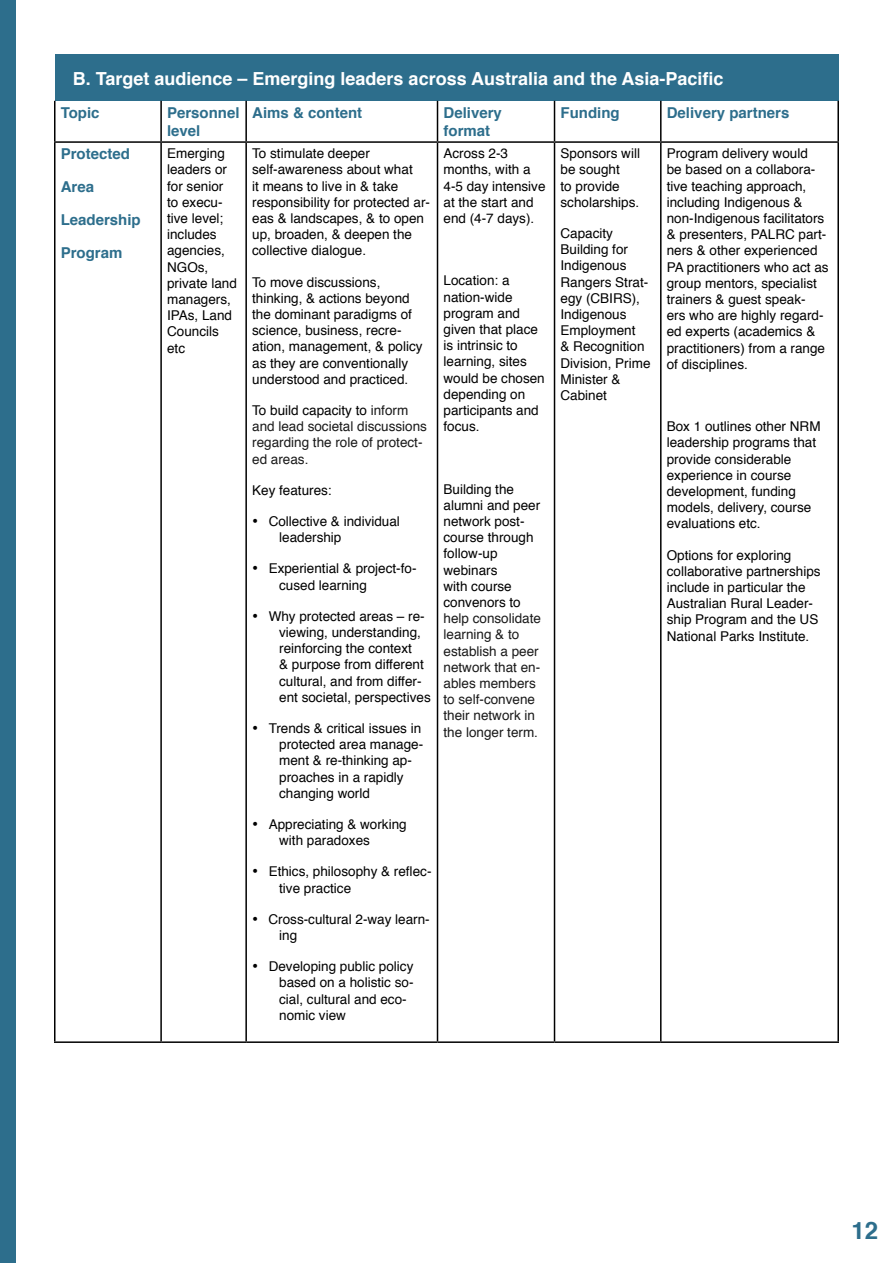
<style>
.page{position:relative;width:893px;height:1263px;background:#fff}
.page>*{position:absolute;margin:0;border:0;box-sizing:border-box;transform-origin:0 0}
.t1{font:700 24px "Helvetica";color:#2d6e8c}
.t2{font:700 18px "Helvetica";color:#fff}
.t3{font:700 15px/18px "Helvetica";color:#2d6e8c}
.t4{font:13.5px/16.2px "Helvetica";color:#000}
.t5{font:13.5px/16.2px "Helvetica";color:#1a1a1a}
.s1{color:#000}
</style>
<div class="page">
<div style="left:55px;top:54px;width:783px;height:47px;background:#2d6e8c"></div>
<hr style="left:54px;top:101px;width:2px;height:40px;background:#000">
<hr style="left:160px;top:101px;width:2px;height:40px;background:#000">
<hr style="left:245px;top:101px;width:2px;height:40px;background:#000">
<hr style="left:437px;top:101px;width:1px;height:40px;background:#000">
<hr style="left:554px;top:101px;width:1px;height:40px;background:#000">
<hr style="left:660px;top:101px;width:2px;height:40px;background:#000">
<hr style="left:837px;top:101px;width:2px;height:40px;background:#000">
<hr style="left:54px;top:141px;width:107px;height:2px;background:#000">
<hr style="left:54px;top:143px;width:2px;height:898px;background:#000">
<hr style="left:161px;top:141px;width:85px;height:2px;background:#000">
<hr style="left:160px;top:143px;width:2px;height:898px;background:#000">
<hr style="left:246px;top:141px;width:191px;height:2px;background:#000">
<hr style="left:245px;top:143px;width:2px;height:898px;background:#000">
<hr style="left:437px;top:141px;width:117px;height:2px;background:#000">
<hr style="left:437px;top:143px;width:1px;height:898px;background:#000">
<hr style="left:554px;top:141px;width:107px;height:2px;background:#000">
<hr style="left:554px;top:143px;width:1px;height:898px;background:#000">
<hr style="left:661px;top:141px;width:178px;height:2px;background:#000">
<hr style="left:660px;top:143px;width:2px;height:898px;background:#000">
<hr style="left:837px;top:143px;width:2px;height:898px;background:#000">
<hr style="left:54px;top:1041px;width:107px;height:2px;background:#000">
<hr style="left:161px;top:1041px;width:85px;height:2px;background:#000">
<hr style="left:246px;top:1041px;width:191px;height:2px;background:#000">
<hr style="left:437px;top:1041px;width:117px;height:2px;background:#000">
<hr style="left:554px;top:1041px;width:107px;height:2px;background:#000">
<hr style="left:661px;top:1041px;width:178px;height:2px;background:#000">
<div style="left:0;top:0;width:16px;height:1263px;background:#2d6e8c"></div>
<h2 class="t2" style="left:73px;top:64px;width:652px">B. Target audience – Emerging leaders across Australia and the Asia-Pacific</h2>
<p class="t3" style="left:61px;top:104px;width:40px">Topic</p>
<p class="t3" style="left:167px;top:104px;width:74px">Personnel level</p>
<p class="t3" style="left:252px;top:104px;width:112px">Aims &amp; content</p>
<p class="t3" style="left:443px;top:104px;width:60px">Delivery format</p>
<p class="t3" style="left:560px;top:104px;width:61px">Funding</p>
<p class="t3" style="left:667px;top:104px;width:124px">Delivery partners</p>
<p class="t3" style="left:61px;top:145px;width:71px">Protected</p>
<p class="t3" style="left:61px;top:178px;width:35px">Area</p>
<p class="t3" style="left:61px;top:211px;width:82px">Leadership</p>
<p class="t3" style="left:61px;top:244px;width:63px">Program</p>
<p class="t4" style="left:560px;top:146px;width:81px">Sponsors will be sought<br>to provide scholarships.</p>
<p class="t4" style="left:560px;top:226px;width:92px">Capacity<br>Building for<br>Indigenous<br>Rangers Strat&shy;egy (CBIRS),<br>Indigenous<br>Employment<br>&amp; Recognition<br>Division, Prime<br>Minister &amp;<br>Cabinet</p>
<p class="t4" style="left:667px;top:146px;width:163px">Program delivery would<br>be based on a collabora&shy;tive teaching approach, including Indigenous &amp; non-Indigenous facilitators &amp; presenters, PALRC part&shy;ners &amp; other experienced<br>PA practitioners who act as group mentors, specialist trainers &amp; guest speak-<br>ers who are highly regard&shy;ed experts (academics &amp; practitioners) from a range of disciplines.</p>
<p class="t4" style="left:167px;top:146px;width:71px">Emerging leaders or for senior to execu&shy;tive level; includes agencies,<br>NGOs, private land managers,<br>IPAs, Land<br>Councils etc</p>
<p class="t4" style="left:252px;top:146px;width:179px">To stimulate deeper self-awareness about what<br>it means to live in &amp; take responsibility for protected ar&shy;eas &amp; landscapes, &amp; to open up, broaden, &amp; deepen the collective dialogue.</p>
<p class="t4" style="left:443px;top:146px;width:104px">Across 2-3 months, with a<br>4-5 day intensive at the start and end (4-7 days).</p>
<p class="t4" style="left:443px;top:273px;width:103px">Location: a nation-wide program and given that place is intrinsic to learning, sites would be chosen depending on participants and focus.</p>
<p class="t4" style="left:252px;top:274px;width:172px">To move discussions, thinking, &amp; actions beyond the dominant paradigms of science, business, recre&shy;ation, management, &amp; policy as they are conventionally understood and practiced.</p>
<p class="t5" style="left:252px;top:403px;width:176px"><span class="s1">To build capacity to</span> inform and lead societal discussions regarding the role of protect&shy;ed areas.</p>
<p class="t4" style="left:252px;top:482px;width:81px">Key features:</p>
<p class="t4" style="left:279px;top:514px;width:122px;text-indent:-27px">• Collective &amp; individual leadership</p>
<p class="t4" style="left:279px;top:561px;width:139px;text-indent:-27px">• Experiential &amp; project-fo&shy;cused learning</p>
<p class="t4" style="left:279px;top:608px;width:153px;text-indent:-27px">• Why protected areas – re&shy;viewing, understanding, reinforcing the context<br>&amp; purpose from different cultural, and from differ&shy;ent societal, perspectives</p>
<p class="t4" style="left:279px;top:721px;width:146px;text-indent:-27px">• Trends &amp; critical issues in protected area manage&shy;ment &amp; re-thinking ap&shy;proaches in a rapidly changing world</p>
<p class="t4" style="left:279px;top:817px;width:129px;text-indent:-27px">• Appreciating &amp; working with paradoxes</p>
<p class="t4" style="left:279px;top:864px;width:154px;text-indent:-27px">• Ethics, philosophy &amp; reflec&shy;tive practice</p>
<p class="t4" style="left:279px;top:911px;width:152px;text-indent:-27px">• Cross-cultural 2-way learn&shy;ing</p>
<p class="t4" style="left:279px;top:959px;width:136px;text-indent:-27px">• Developing public policy based on a holistic so&shy;cial, cultural and eco&shy;nomic view</p>
<p class="t4" style="left:667px;top:419px;width:155px">Box 1 outlines other NRM leadership programs that provide considerable experience in course development, funding models, delivery, course evaluations etc.</p>
<p class="t4" style="left:667px;top:547px;width:155px">Options for exploring collaborative partnerships include in particular the<br>Australian Rural Leader&shy;ship Program and the US<br>National Parks Institute.</p>
<p class="t4" style="left:443px;top:481px;width:98px">Building the alumni and peer network post&shy;course through follow-up webinars<br>with course convenors to</p>
<p class="t5" style="left:443px;top:611px;width:99px">help consolidate learning &amp; to establish a peer network that en&shy;ables members to self-convene their network in the longer term.</p>
<h1 class="t1" style="left:851px;top:1211px;width:28px">12</h1>
</div>
